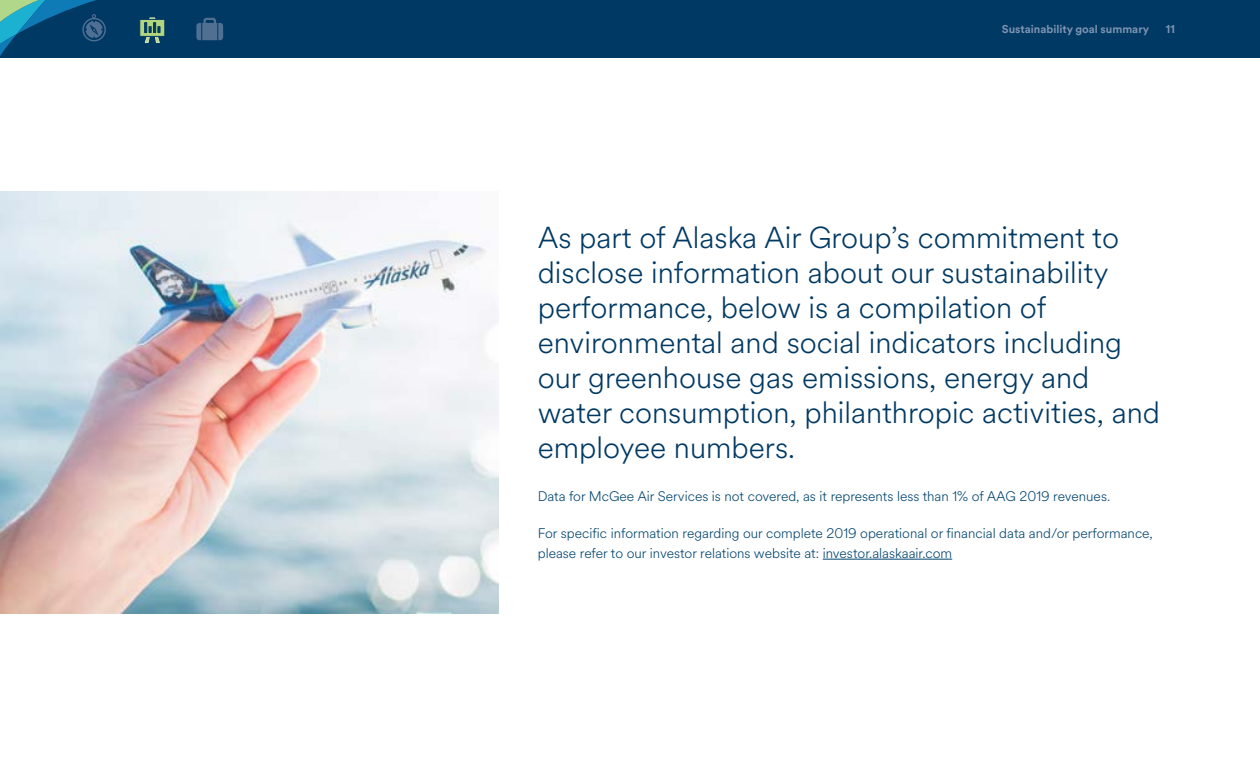
<style>
.page{position:relative;width:1260px;height:765px;background:#fff}
.page>*{position:absolute;margin:0;border:0;box-sizing:border-box;transform-origin:0 0}
.t1{font:300 30px/35px "AS Circular";color:#003963}
.t2{font:300 13.75px/20px "AS Circular";color:#00446e}
.t3{font:700 11.25px "AS Circular";color:#7e93b1}
</style>
<div class="page">
<div style="left:0;top:0;width:1260px;height:58px;background:#003963"></div>
<svg style="left:196px;top:18px;width:27px;height:22px"></svg>
<svg style="left:0;top:0;width:106px;height:56px"></svg>
<hr style="left:823px;top:559px;width:129px;height:1px;background:#00446e">
<img style="left:0;top:192px;width:498px;height:422px">
<div style="left:140px;top:19px;width:25px;height:18px;background:#b3d57d;border:1px solid #003963"></div>
<svg style="left:144px;top:17px;width:16px;height:26px"></svg>
<p class="t3" style="left:1002px;top:21px;width:149px">Sustainability goal summary</p>
<p class="t3" style="left:1166px;top:21px;width:10px">11</p>
<p class="t1" style="left:538px;top:219px;width:624px">As part of Alaska Air Group’s commitment to disclose information about our sustainability performance, below is a compilation of environmental and social indicators including our greenhouse gas emissions, energy and water consumption, philanthropic activities, and employee numbers.</p>
<p class="t2" style="left:538px;top:486px;width:574px">Data for McGee Air Services is not covered, as it represents less than 1% of AAG 2019 revenues.</p>
<p class="t2" style="left:538px;top:522px;width:617px">For specific information regarding our complete 2019 operational or financial data and/or performance, please refer to our investor relations website at: investor.alaskaair.com</p>
</div>
